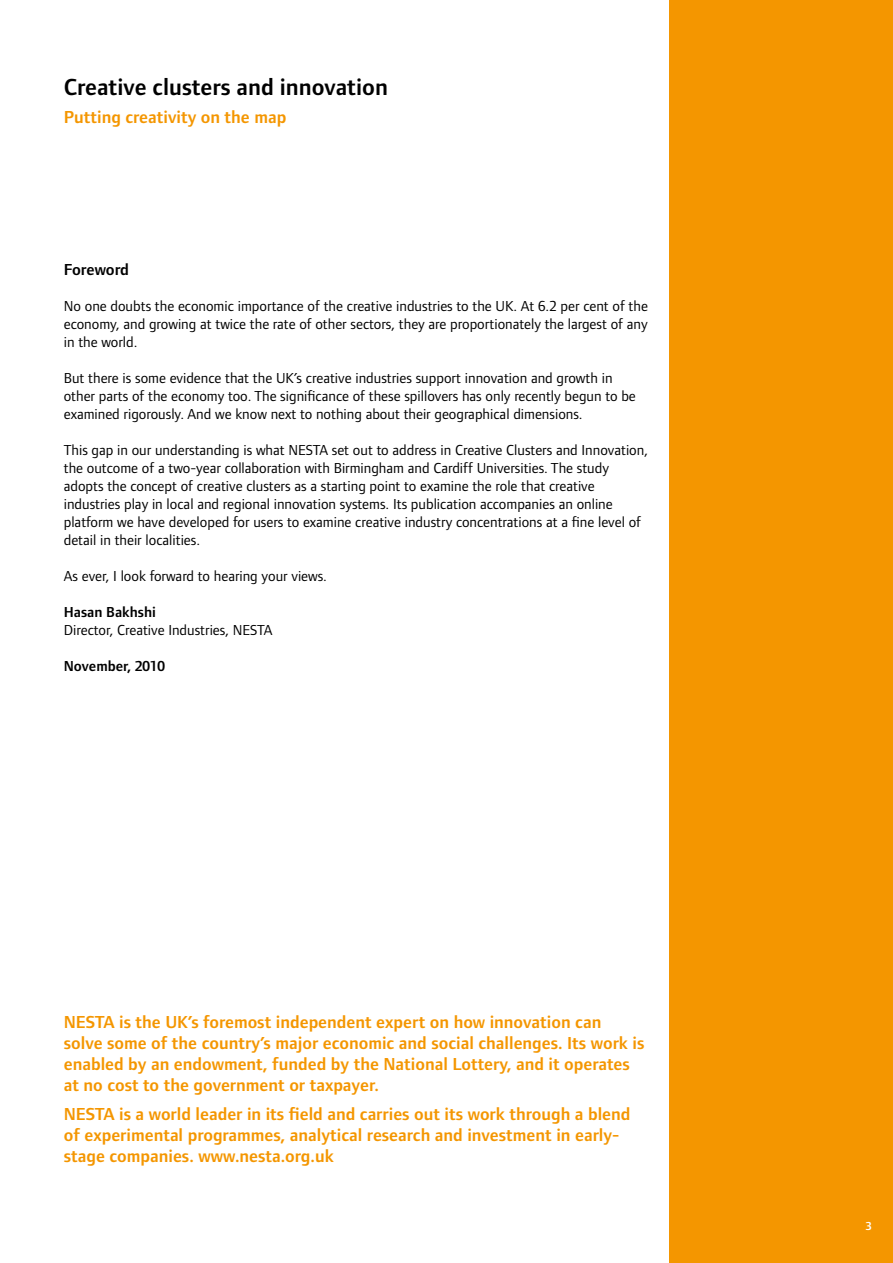
<style>
.page{position:relative;width:893px;height:1263px;background:#fff}
.page>*{position:absolute;margin:0;border:0;box-sizing:border-box;transform-origin:0 0}
.t1{font:600 24px "Foundry Form Sans";color:#000}
.t2{font:600 18px/21px "Foundry Form Sans";color:#f49600}
.t3{font:600 16.5px "Foundry Form Sans";color:#000}
.t4{font:15px/18px "Foundry Form Sans";color:#000}
.t5{font:600 15px "Foundry Form Sans";color:#000}
.t6{font:600 12px "Foundry Form Sans";color:#fff}
</style>
<div class="page">
<div style="left:670px;top:0;width:223px;height:1263px;background:#f49600"></div>
<h1 class="t1" style="left:64px;top:74px;width:326px">Creative clusters and innovation</h1>
<p class="t2" style="left:64px;top:106px;width:224px">Putting creativity on the map</p>
<p class="t3" style="left:64px;top:260px;width:67px">Foreword</p>
<p class="t4" style="left:64px;top:296px;width:586px;text-align:justify">No one doubts the economic importance of the creative industries to the UK. At 6.2 per cent of the economy, and growing at twice the rate of other sectors, they are proportionately the largest of any in the world.</p>
<p class="t4" style="left:64px;top:368px;width:574px">But there is some evidence that the UK’s creative industries support innovation and growth in other parts of the economy too. The significance of these spillovers has only recently begun to be examined rigorously. And we know next to nothing about their geographical dimensions.</p>
<p class="t4" style="left:64px;top:440px;width:586px">This gap in our understanding is what NESTA set out to address in Creative Clusters and Innovation, the outcome of a two-year collaboration with Birmingham and Cardiff Universities. The study adopts the concept of creative clusters as a starting point to examine the role that creative industries play in local and regional innovation systems. Its publication accompanies an online platform we have developed for users to examine creative industry concentrations at a fine level of detail in their localities.</p>
<p class="t4" style="left:64px;top:566px;width:265px">As ever, I look forward to hearing your views.</p>
<p class="t5" style="left:64px;top:603px;width:94px">Hasan Bakhshi</p>
<p class="t4" style="left:64px;top:620px;width:210px">Director, Creative Industries, NESTA</p>
<p class="t5" style="left:64px;top:657px;width:103px">November, 2010</p>
<p class="t2" style="left:64px;top:1011px;width:582px">NESTA is the UK’s foremost independent expert on how innovation can solve some of the country’s major economic and social challenges. Its work is enabled by an endowment, funded by the National Lottery, and it operates at no cost to the government or taxpayer.</p>
<p class="t2" style="left:64px;top:1104px;width:568px">NESTA is a world leader in its field and carries out its work through a blend of experimental programmes, analytical research and investment in early&shy;stage companies. www.nesta.org.uk</p>
<p class="t6" style="left:866px;top:1219px;width:7px">3</p>
</div>
